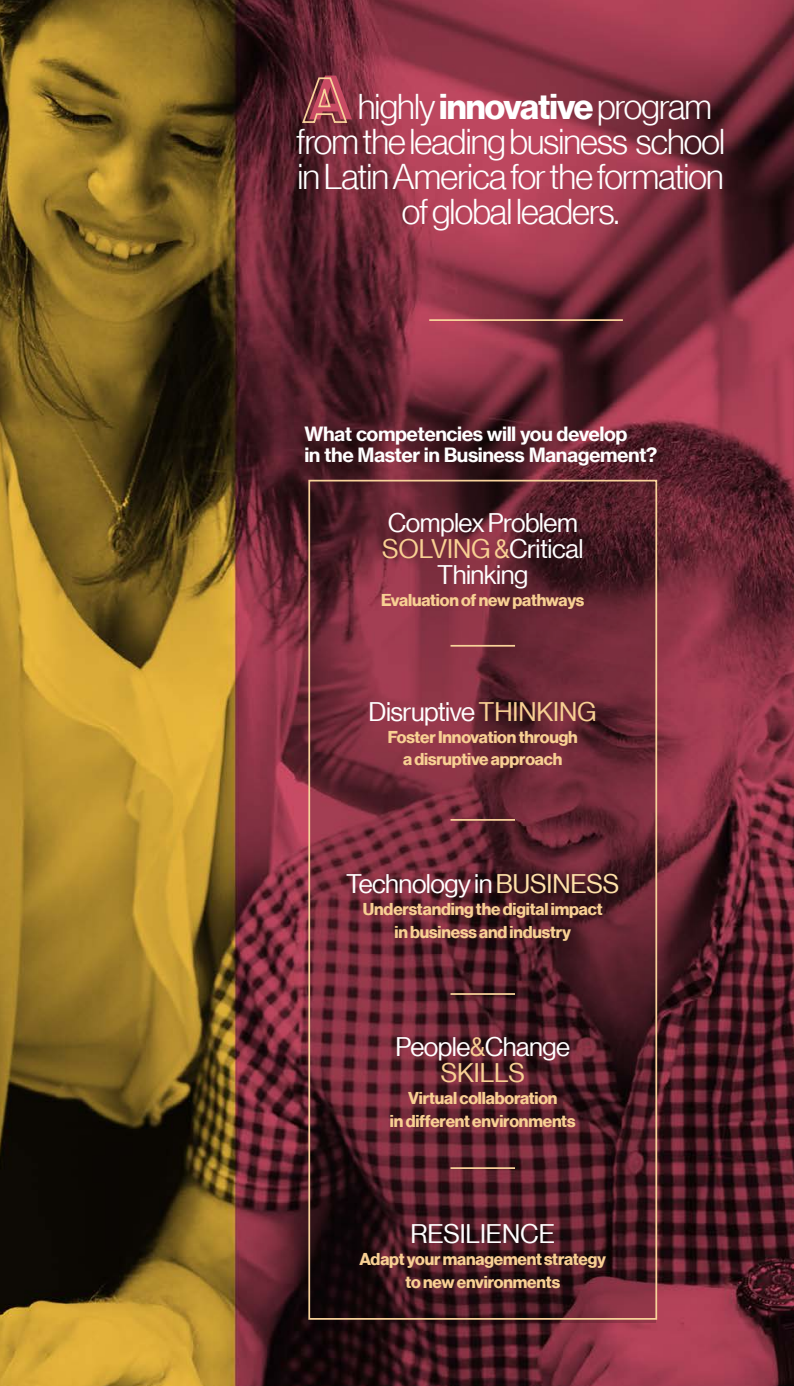
<style>
.page{position:relative;width:794px;height:1386px;background:#fff}
.page>*{position:absolute;margin:0;border:0;box-sizing:border-box;transform-origin:0 0}
.t1{font:35px "N Haas Grotesk DS Pro 45 Lt";letter-spacing:-.025em;color:#fff}
.t2{font:26.25px/26.1px "N Haas Grotesk DS Pro 55 Rg";letter-spacing:-.02em;color:#fff;text-align:center}
.t3{font:19.25px/21px "N Haas Grotesk TX Pro 75 Bd";letter-spacing:-.025em;color:#fff}
.t4{font:16.8px/22.4px "N Haas Grotesk DS Pro 75 Bd";letter-spacing:-.01em;color:#f8d093;text-align:center}
.s1{font-family:"N Haas Grotesk DS Pro 75 Bd";font-size:61.25px;color:#c94b64}
.s2{font-family:"N Haas Grotesk DS Pro 75 Bd"}
.s3{color:#f8d093}
.s4{color:#ffe2a9}
</style>
<div class="page">
<img style="left:0;top:0;width:794px;height:1386px">
<hr style="left:429px;top:319px;width:194px;height:2px;background:#f8d29a">
<svg style="left:309px;top:483px;width:347px;height:840px;background:#5c222e"></svg>
<div style="left:308px;top:480px;width:349px;height:840px;border:2px solid #f8d29a"></div>
<hr style="left:450px;top:645px;width:65px;height:2px;background:#f8d29a">
<hr style="left:450px;top:819px;width:65px;height:2px;background:#f8d29a">
<hr style="left:450px;top:993px;width:65px;height:2px;background:#f8d29a">
<hr style="left:450px;top:1167px;width:65px;height:2px;background:#f8d29a">
<svg style="left:301px;top:77px;width:47px;height:47px;background:#804244"></svg>
<p class="t1" style="left:309px;top:87px;width:404px"><span class="s1">A</span> highly <span class="s2">innovative</span> program</p>
<p class="t1" style="left:296px;top:122px;width:430px">from the leading business school</p>
<p class="t1" style="left:297px;top:157px;width:428px">in Latin America for the formation</p>
<p class="t1" style="left:402px;top:192px;width:219px">of global leaders.</p>
<p class="t3" style="left:304px;top:423px;width:354px">What competencies will you develop<br>in the Master in Business Management?</p>
<p class="t2" style="left:382px;top:510px;width:203px">Complex Problem<br><span class="s3">SOLVING &amp;</span>Critical<br>Thinking</p>
<p class="t4" style="left:381px;top:589px;width:205px">Evaluation of new pathways</p>
<p class="t2" style="left:368px;top:699px;width:230px">Disruptive <span class="s3">THINKING</span></p>
<p class="t4" style="left:388px;top:726px;width:191px">Foster Innovation through a disruptive approach</p>
<p class="t2" style="left:346px;top:871px;width:274px">Technology in <span class="s4">BUSINESS</span></p>
<p class="t4" style="left:363px;top:898px;width:241px">Understanding the digital impact</p>
<p class="t4" style="left:394px;top:921px;width:178px">in business and industry</p>
<p class="t2" style="left:395px;top:1034px;width:176px">People<span class="s3">&amp;</span>Change<br><span class="s3">SKILLS</span></p>
<p class="t4" style="left:390px;top:1087px;width:187px">Virtual collaboration<br>in different environments</p>
<p class="t2" style="left:410px;top:1221px;width:146px">RESILIENCE</p>
<p class="t4" style="left:359px;top:1249px;width:248px">Adapt your management strategy to new environments</p>
</div>
